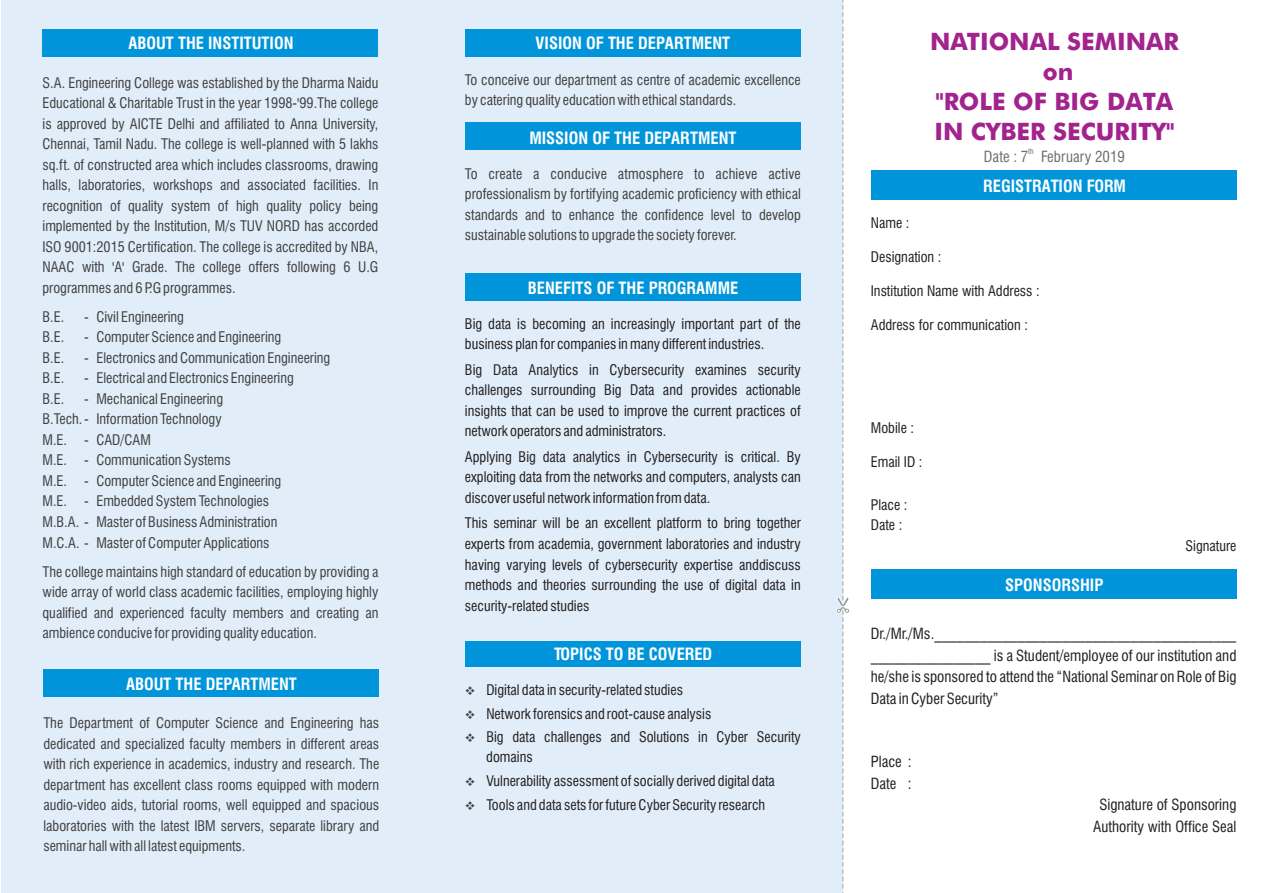
<style>
.page{position:relative;width:1263px;height:893px;background:#fff}
.page>*{position:absolute;margin:0;border:0;box-sizing:border-box;transform-origin:0 0}
.t1{font:500 24px/30.3px "Futura BT";color:#a2238e;text-align:center}
.t2{font:700 condensed 16.5px "Swiss 721 BT";color:#fff}
.t3{font:condensed 15px/21.6px "Swiss 721 BT";color:#231f20}
.t4{font:condensed 15px "Swiss 721 BT";color:#6c6e70}
.t5{font:condensed 14.25px/20.5px "Swiss 721 BT";color:#404041;text-align:justify}
.t6{font:condensed 14.25px/20.5px "Swiss 721 BT";color:#231f20}
.t7{font:condensed 7.5px "Swiss 721 BT";color:#6c6e70}
</style>
<div class="page">
<div style="left:1px;top:0;width:842px;height:892px;background:#e1eef9"></div>
<svg style="left:836px;top:0;width:14px;height:889px"></svg>
<div style="left:871px;top:569px;width:366px;height:30px;background:#0095da"></div>
<div style="left:871px;top:170px;width:366px;height:30px;background:#0095da"></div>
<div style="left:43px;top:29px;width:335px;height:28px;background:#0095da"></div>
<div style="left:43px;top:669px;width:336px;height:28px;background:#0095da"></div>
<div style="left:465px;top:273px;width:336px;height:28px;background:#0095da"></div>
<div style="left:465px;top:640px;width:336px;height:26px;background:#0095da"></div>
<div style="left:465px;top:29px;width:336px;height:28px;background:#0095da"></div>
<div style="left:465px;top:123px;width:336px;height:27px;background:#0095da"></div>
<p class="t2" style="left:128px;top:37px;width:167px">ABOUT THE INSTITUTION</p>
<p class="t5" style="left:43px;top:73px;width:337px">S.A. Engineering College was established by the Dharma Naidu Educational &amp; Charitable Trust in the year 1998-'99.The college is approved by AICTE Delhi and affiliated to Anna University, Chennai, Tamil Nadu. The college is well-planned with 5 lakhs sq.ft. of constructed area which includes classrooms, drawing halls, laboratories, workshops and associated facilities. In recognition of quality system of high quality policy being implemented by the Institution, M/s TUV NORD has accorded ISO 9001:2015 Certification. The college is accredited by NBA, NAAC with 'A' Grade. The college offers following 6 U.G programmes and 6 P.G programmes.</p>
<p class="t5" style="left:43px;top:307px;width:23px">B.E.</p>
<p class="t5" style="left:84px;top:307px;width:101px">- Civil Engineering</p>
<p class="t5" style="left:43px;top:328px;width:23px">B.E.</p>
<p class="t5" style="left:84px;top:328px;width:199px">- Computer Science and Engineering</p>
<p class="t5" style="left:43px;top:348px;width:23px">B.E.</p>
<p class="t5" style="left:84px;top:348px;width:248px">- Electronics and Communication Engineering</p>
<p class="t5" style="left:43px;top:369px;width:23px">B.E.</p>
<p class="t5" style="left:84px;top:369px;width:211px">- Electrical and Electronics Engineering</p>
<p class="t5" style="left:43px;top:389px;width:23px">B.E.</p>
<p class="t5" style="left:43px;top:389px;width:240px;text-align:left;text-indent:42px">- Mechanical Engineering<br>B.Tech.- Information Technology<br>M.E. - CAD/CAM<br>M.E. - Communication Systems<br>M.E. - Computer Science and Engineering M.E. - Embedded System Technologies M.B.A. - Master of Business Administration M.C.A. - Master of Computer Applications</p>
<p class="t5" style="left:43px;top:562px;width:337px">The college maintains high standard of education by providing a wide array of world class academic facilities, employing highly qualified and experienced faculty members and creating an ambience conducive for providing quality education.</p>
<p class="t2" style="left:126px;top:677px;width:172px">ABOUT THE DEPARTMENT</p>
<p class="t5" style="left:43px;top:713px;width:337px">The Department of Computer Science and Engineering has dedicated and specialized faculty members in different areas with rich experience in academics, industry and research. The department has excellent class rooms equipped with modern audio-video aids, tutorial rooms, well equipped and spacious laboratories with the latest IBM servers, separate library and seminar hall with all latest equipments.</p>
<p class="t2" style="left:536px;top:37px;width:196px">VISION OF THE DEPARTMENT</p>
<p class="t5" style="left:465px;top:70px;width:337px">To conceive our department as centre of academic excellence by catering quality education with ethical standards.</p>
<p class="t2" style="left:529px;top:131px;width:209px">MISSION OF THE DEPARTMENT</p>
<p class="t5" style="left:465px;top:165px;width:337px">To create a conducive atmosphere to achieve active professionalism by fortifying academic proficiency with ethical standards and to enhance the confidence level to develop sustainable solutions to upgrade the society forever.</p>
<p class="t2" style="left:528px;top:281px;width:212px">BENEFITS OF THE PROGRAMME</p>
<p class="t6" style="left:465px;top:314px;width:337px">Big data is becoming an increasingly important part of the business plan for companies in many different industries.</p>
<p class="t6" style="left:465px;top:360px;width:337px;text-align:justify">Big Data Analytics in Cybersecurity examines security challenges surrounding Big Data and provides actionable insights that can be used to improve the current practices of network operators and administrators.</p>
<p class="t6" style="left:465px;top:447px;width:337px;text-align:justify">Applying Big data analytics in Cybersecurity is critical. By exploiting data from the networks and computers, analysts can discover useful network information from data.</p>
<p class="t6" style="left:465px;top:514px;width:337px;text-align:justify">This seminar will be an excellent platform to bring together experts from academia, government laboratories and industry having varying levels of cybersecurity expertise anddiscuss methods and theories surrounding the use of digital data in security-related studies</p>
<p class="t2" style="left:554px;top:647px;width:160px">TOPICS TO BE COVERED</p>
<p class="t6" style="left:486px;top:678px;width:316px;line-height:23.9px">Digital data in security-related studies<br>Network forensics and root-cause analysis<br>Big data challenges and Solutions in Cyber Security</p>
<p class="t6" style="left:486px;top:746px;width:290px;line-height:23.9px">domains<br>Vulnerability assessment of socially derived digital data<br>Tools and data sets for future Cyber Security research</p>
<h1 class="t1" style="left:930px;top:26px;width:250px">NATIONAL SEMINAR on<br>"ROLE OF BIG DATA<br>IN CYBER SECURITY"</h1>
<p class="t4" style="left:984px;top:150px;width:143px">Date : 7 February 2019</p>
<p class="t7" style="left:1028px;top:149px;width:7px">th</p>
<p class="t2" style="left:983px;top:180px;width:145px">REGISTRATION FORM</p>
<p class="t6" style="left:871px;top:213px;width:40px">Name :</p>
<p class="t6" style="left:871px;top:248px;width:72px">Designation :</p>
<p class="t6" style="left:871px;top:282px;width:170px">Institution Name with Address :</p>
<p class="t6" style="left:871px;top:316px;width:159px">Address for communication :</p>
<p class="t6" style="left:871px;top:418px;width:45px">Mobile :</p>
<p class="t6" style="left:871px;top:453px;width:53px">Email ID :</p>
<p class="t6" style="left:871px;top:495px;width:38px">Place :<br>Date :</p>
<p class="t2" style="left:1005px;top:578px;width:100px">SPONSORSHIP</p>
<p class="t6" style="left:1186px;top:536px;width:52px">Signature</p>
<p class="t3" style="left:871px;top:624px;width:367px">Dr./Mr./Ms._____________ __________________________ ________________ is a Student/employee of our institution and</p>
<p class="t3" style="left:1033px;top:624px;width:9px">_</p>
<p class="t3" style="left:871px;top:667px;width:367px">he/she is sponsored to attend the “National Seminar on Role of Big<br>Data in Cyber Security”</p>
<p class="t3" style="left:871px;top:752px;width:42px">Place :<br>Date :</p>
<p class="t3" style="left:1093px;top:795px;width:145px;text-align:center">Signature of Sponsoring<br>Authority with Office Seal</p>
</div>
